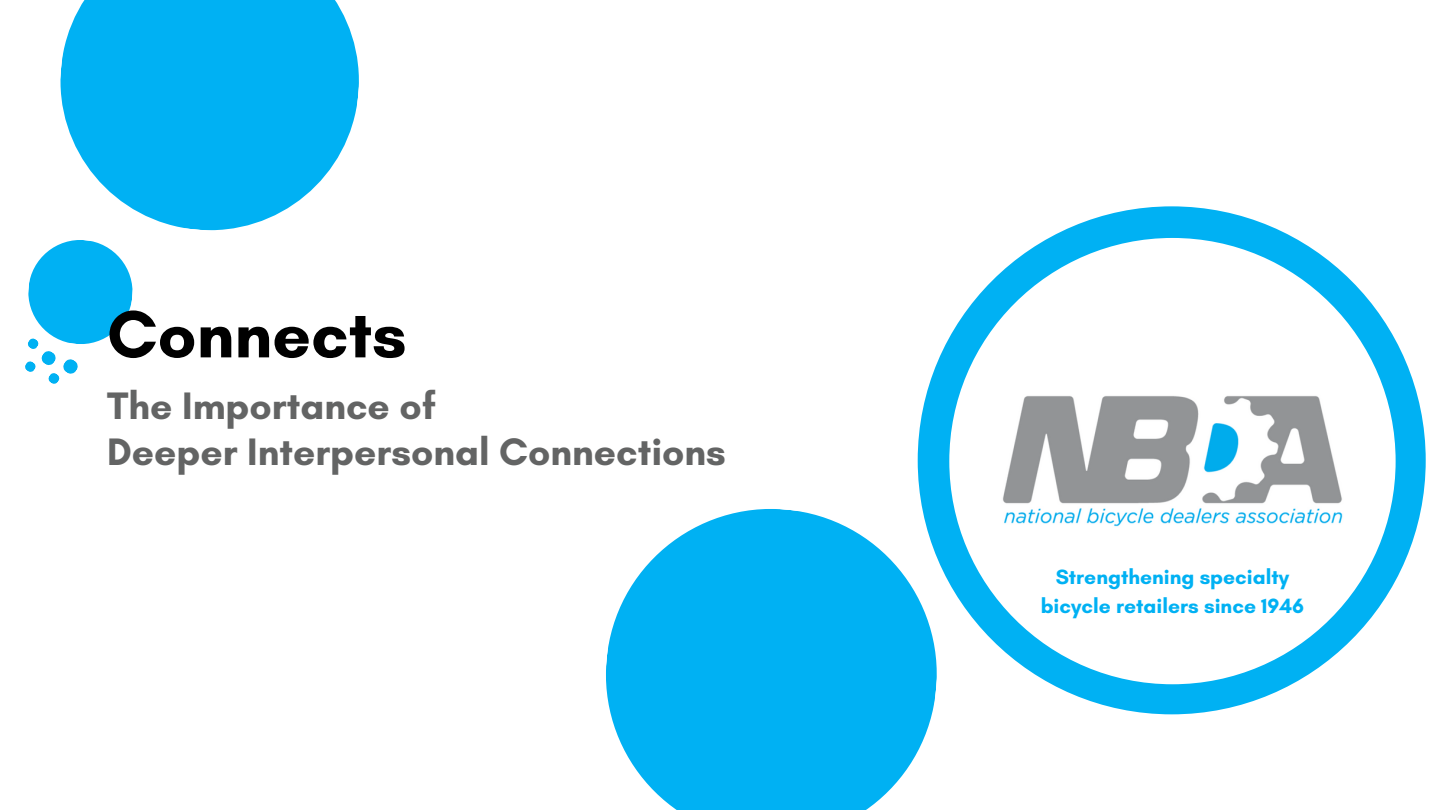
<style>
.page{position:relative;width:1440px;height:810px;background:#fff}
.page>*{position:absolute;margin:0;border:0;box-sizing:border-box;transform-origin:0 0}
.t1{font:700 68px "Glacial Indifference";color:#000}
.t2{font:700 39px/46.5px "Glacial Indifference";color:#636464}
.t3{font:700 21.1px/28.9px "Glacial Indifference";color:#00b1f3;text-align:center}
</style>
<div class="page">
<div style="left:918px;top:206px;width:508px;height:508px;background:#00b1f3;border-radius:50%"></div>
<img style="left:949px;top:238px;width:447px;height:446px;border-radius:50%">
<svg style="left:25px;top:240px;width:108px;height:144px"></svg>
<svg style="left:606px;top:501px;width:338px;height:309px;fill:#00b1f3"></svg>
<svg style="left:60px;top:0;width:299px;height:231px;fill:#00b1f3"></svg>
<h1 class="t1" style="left:107px;top:292px;width:301px">Connects</h1>
<h2 class="t2" style="left:107px;top:382px;width:620px">The Importance of<br>Deeper Interpersonal Connections</h2>
<p class="t3" style="left:1041px;top:562px;width:265px">Strengthening specialty bicycle retailers since 1946</p>
</div>
